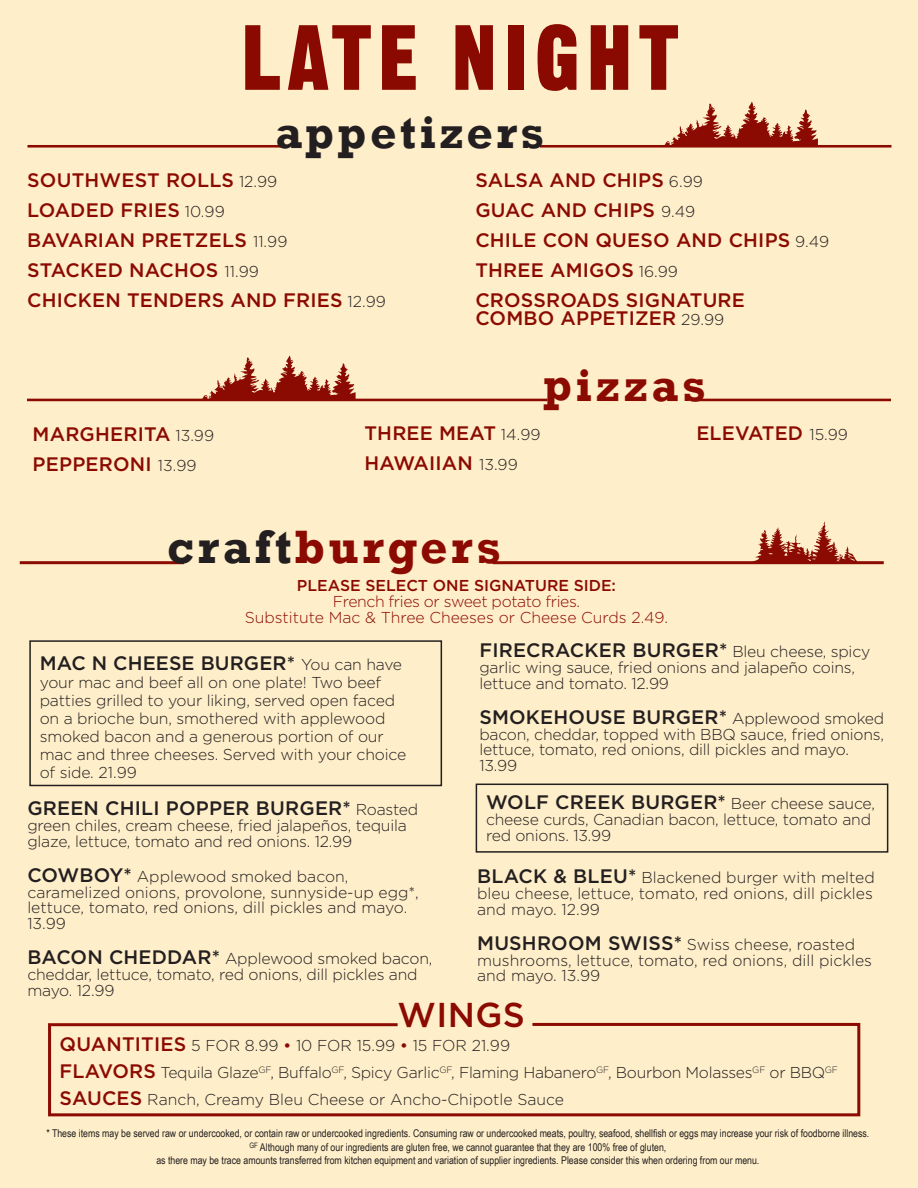
<style>
.page{position:relative;width:918px;height:1188px;background:#feeec9}
.page>*{position:absolute;margin:0;border:0;box-sizing:border-box;transform-origin:0 0}
.t1{font:90px "Gothic Thirteen Std";letter-spacing:.075em;color:#8b0a02}
.t2{font:700 48px "Rockwell";letter-spacing:.075em;color:#8b0a02}
.t3{font:700 46.35px "Rockwell";letter-spacing:.07em;color:#231f20}
.t4{font:700 46.35px "Rockwell";letter-spacing:.07em;color:#8b0a02}
.t5{font:500 34.5px "Gotham";letter-spacing:.01em;color:#8b0a02}
.t6{font:500 19.5px/30px "Gotham";letter-spacing:.01em;color:#8b0a02}
.t7{font:500 19.5px "Gotham";letter-spacing:.01em;color:#231f20}
.t8{font:300 15.75px/15.8px "Gotham";letter-spacing:-.01em;color:#231f20}
.t9{font:300 15.75px/15.8px "Gotham";letter-spacing:-.01em;color:#8b0a02;text-align:center}
.t10{font:500 15.75px "Gotham";color:#8b0a02}
.t11{font:10.65px/13.2px "Arial Narrow";color:#231f20;text-align:center}
.s1{font-weight:300;font-size:15.75px;color:#231f20}
.s2{color:#231f20}
.s3{font-weight:300;font-size:15.75px}
.s4{font-weight:500;font-size:19.5px}
.s5{font-weight:500;font-size:19.5px;color:#8b0a02}
.s6{font-weight:500;color:#8b0a02}
</style>
<div class="page">
<hr style="left:27px;top:399px;width:521px;height:2px;background:#8b0a02">
<svg style="left:193px;top:355px;width:163px;height:44px"></svg>
<hr style="left:690px;top:399px;width:201px;height:2px;background:#8b0a02">
<hr style="left:540px;top:145px;width:351px;height:3px;background:#8b0a02">
<hr style="left:27px;top:145px;width:258px;height:3px;background:#8b0a02">
<svg style="left:664px;top:102px;width:154px;height:43px"></svg>
<svg style="left:48px;top:1022px;width:813px;height:95px"></svg>
<hr style="left:493px;top:561px;width:391px;height:3px;background:#8b0a02">
<hr style="left:20px;top:561px;width:164px;height:3px;background:#8b0a02">
<svg style="left:752px;top:522px;width:106px;height:40px"></svg>
<div style="left:29px;top:640px;width:413px;height:146px;border:2px solid #231f20"></div>
<div style="left:476px;top:784px;width:412px;height:69px;border:2px solid #231f20"></div>
<h1 class="t1" style="left:241px;top:2px;width:439px">LATE NIGHT</h1>
<h3 class="t3" style="left:276px;top:104px;width:270px">appetizers</h3>
<p class="t6" style="left:27px;top:165px;width:360px">SOUTHWEST ROLLS <span class="s1">12.99<br></span>LOADED FRIES <span class="s1">10.99<br></span>BAVARIAN PRETZELS <span class="s1">11.99<br></span>STACKED NACHOS <span class="s1">11.99<br></span>CHICKEN TENDERS AND FRIES <span class="s1">12.99</span></p>
<p class="t6" style="left:475px;top:165px;width:355px">SALSA AND CHIPS <span class="s1">6.99<br></span>GUAC AND CHIPS <span class="s1">9.49<br></span>CHILE CON QUESO AND CHIPS <span class="s1">9.49<br></span>THREE AMIGOS <span class="s1">16.99<br></span>CROSSROADS SIGNATURE</p>
<p class="t6" style="left:475px;top:303px;width:250px">COMBO APPETIZER <span class="s1">29.99</span></p>
<h3 class="t4" style="left:543px;top:357px;width:164px">pizzas</h3>
<p class="t6" style="left:33px;top:419px;width:183px">MARGHERITA <span class="s1">13.99<br></span>PEPPERONI <span class="s1">13.99</span></p>
<p class="t6" style="left:365px;top:418px;width:178px">THREE MEAT <span class="s1">14.99<br></span>HAWAIIAN <span class="s1">13.99</span></p>
<p class="t6" style="left:696px;top:418px;width:153px">ELEVATED <span class="s1">15.99</span></p>
<h2 class="t2" style="left:167px;top:518px;width:335px"><span class="s2">craft</span>burgers</h2>
<p class="t10" style="left:297px;top:577px;width:321px">PLEASE SELECT ONE SIGNATURE SIDE:</p>
<p class="t9" style="left:245px;top:594px;width:425px">French fries or sweet potato fries.<br>Substitute Mac &amp; Three Cheeses or Cheese Curds 2.49.</p>
<p class="t7" style="left:40px;top:652px;width:364px">MAC N CHEESE BURGER* <span class="s3">You can have</span></p>
<p class="t8" style="left:40px;top:674px;width:368px;line-height:18px">your mac and beef all on one plate! Two beef patties grilled to your liking, served open faced on a brioche bun, smothered with applewood smoked bacon and a generous portion of our mac and three cheeses. Served with your choice of side. 21.99</p>
<p class="t7" style="left:27px;top:797px;width:392px">GREEN CHILI POPPER BURGER* <span class="s3">Roasted</span></p>
<p class="t8" style="left:27px;top:818px;width:381px">green chiles, cream cheese, fried jalapeños, tequila glaze, lettuce, tomato and red onions. 12.99</p>
<p class="t8" style="left:27px;top:869px;width:393px"><span class="s4">COWBOY*</span> Applewood smoked bacon, caramelized onions, provolone, sunnyside-up egg*, lettuce, tomato, red onions, dill pickles and mayo.<br>13.99</p>
<p class="t8" style="left:27px;top:951px;width:407px"><span class="s4">BACON CHEDDAR*</span> Applewood smoked bacon, cheddar, lettuce, tomato, red onions, dill pickles and mayo. 12.99</p>
<p class="t7" style="left:479px;top:639px;width:392px">FIRECRACKER BURGER* <span class="s3">Bleu cheese, spicy</span></p>
<p class="t8" style="left:479px;top:659px;width:377px">garlic wing sauce, fried onions and jalapeño coins, lettuce and tomato. 12.99</p>
<p class="t7" style="left:479px;top:706px;width:406px">SMOKEHOUSE BURGER* <span class="s3">Applewood smoked</span></p>
<p class="t8" style="left:479px;top:726px;width:406px">bacon, cheddar, topped with BBQ sauce, fried onions, lettuce, tomato, red onions, dill pickles and mayo.<br>13.99</p>
<p class="t7" style="left:486px;top:791px;width:390px">WOLF CREEK BURGER* <span class="s3">Beer cheese sauce,</span></p>
<p class="t8" style="left:486px;top:812px;width:387px">cheese curds, Canadian bacon, lettuce, tomato and red onions. 13.99</p>
<p class="t8" style="left:477px;top:870px;width:399px;text-align:justify"><span class="s4">BLACK &amp; BLEU*</span> Blackened burger with melted bleu cheese, lettuce, tomato, red onions, dill pickles and mayo. 12.99</p>
<p class="t8" style="left:477px;top:937px;width:396px"><span class="s4">MUSHROOM SWISS*</span> Swiss cheese, roasted mushrooms, lettuce, tomato, red onions, dill pickles and mayo. 13.99</p>
<h3 class="t5" style="left:398px;top:996px;width:129px">WINGS</h3>
<p class="t8" style="left:60px;top:1032px;width:780px;line-height:27px"><span class="s5">QUANTITIES</span> 5 FOR 8.99 <span class="s6">•</span> 10 FOR 15.99 <span class="s6">•</span> 15 FOR 21.99<br><span class="s5">FLAVORS</span> Tequila Glaze<sup>GF</sup>, Buffalo<sup>GF</sup>, Spicy Garlic<sup>GF</sup>, Flaming Habanero<sup>GF</sup>, Bourbon Molasses<sup>GF</sup> or BBQ<sup>GF<br></sup><span class="s5">SAUCES</span> Ranch, Creamy Bleu Cheese or Ancho-Chipotle Sauce</p>
<p class="t11" style="left:46px;top:1127px;width:824px">* These items may be served raw or undercooked, or contain raw or undercooked ingredients. Consuming raw or undercooked meats, poultry, seafood, shellfish or eggs may increase your risk of foodborne illness.<br><sup>GF</sup> Although many of our ingredients are gluten free, we cannot guarantee that they are 100% free of gluten,<br>as there may be trace amounts transferred from kitchen equipment and variation of supplier ingredients. Please consider this when ordering from our menu.</p>
</div>
